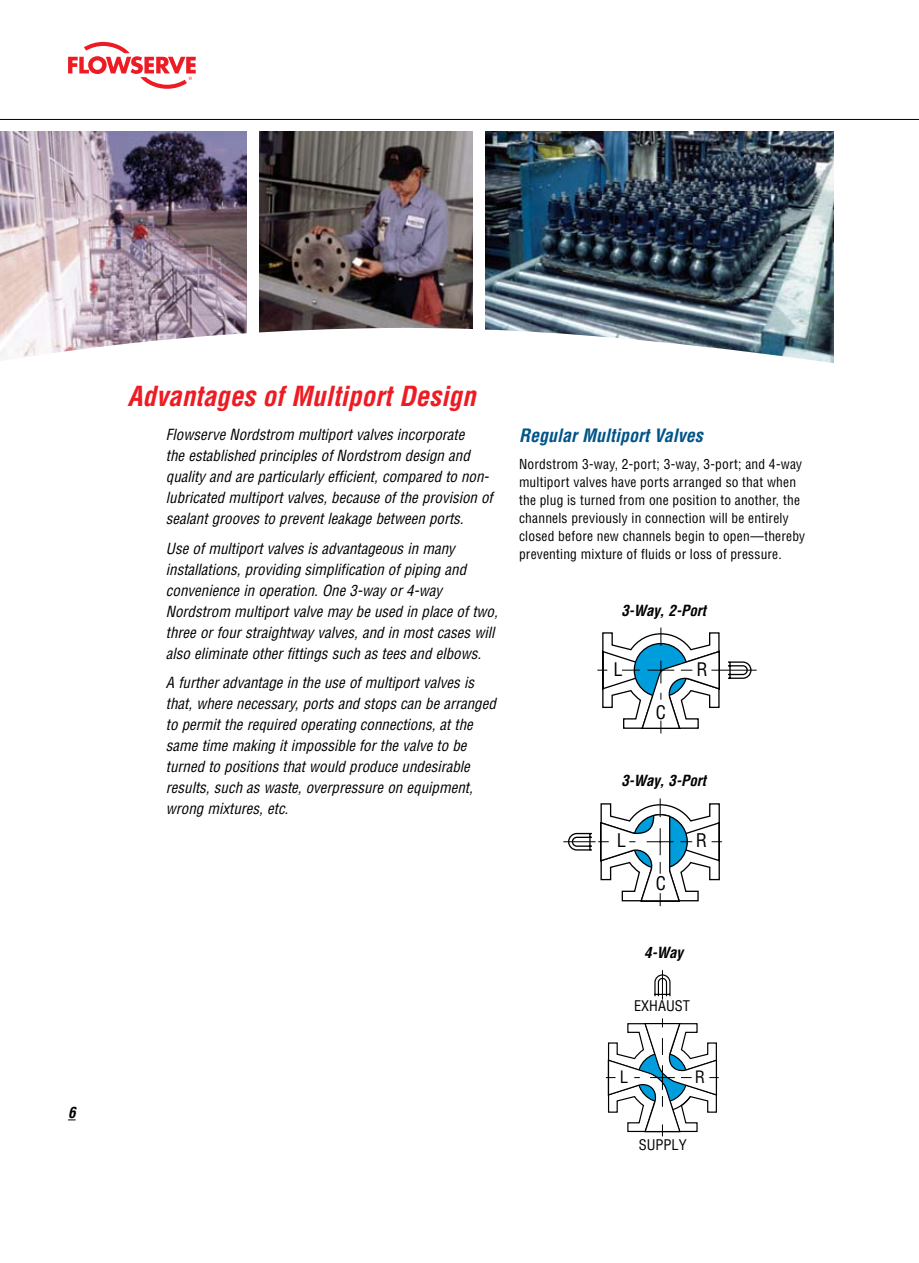
<style>
.page{position:relative;width:919px;height:1263px;background:#fff}
.page>*{position:absolute;margin:0;border:0;box-sizing:border-box;transform-origin:0 0}
.t1{font:italic 700 condensed 27px "Helvetica LT Std";color:#ed1c24}
.t2{font:condensed 18.45px "Helvetica LT Std";color:#000}
.t3{font:condensed 18.3px "Helvetica LT Std";color:#000}
.t4{font:italic 700 condensed 18px "Helvetica LT Std";color:#005488}
.t5{font:condensed 16.65px "Helvetica LT Std";color:#000}
.t6{font:italic condensed 15px/21px "Helvetica LT Std";color:#000}
.t7{font:italic 700 condensed 15px "Helvetica LT Std";color:#000}
.t8{font:condensed 14.4px "Helvetica LT Std";color:#000}
.t9{font:condensed 13.5px/18px "Helvetica LT Std";letter-spacing:.015em;color:#000}
</style>
<div class="page">
<svg style="left:68px;top:42px;width:128px;height:47px"></svg>
<hr style="left:0;top:119px;width:918px;height:1px;background:#000">
<img style="left:485px;top:132px;width:348px;height:192px">
<img style="left:259px;top:132px;width:213px;height:192px">
<img style="left:0;top:132px;width:247px;height:192px">
<img style="left:0;top:324px;width:834px;height:39px">
<hr style="left:711px;top:670px;width:45px;height:1px;background:#000">
<svg style="left:597px;top:628px;width:155px;height:105px"></svg>
<hr style="left:563px;top:841px;width:32px;height:1px;background:#000">
<svg style="left:567px;top:798px;width:154px;height:108px"></svg>
<svg style="left:606px;top:970px;width:112px;height:166px"></svg>
<h1 class="t1" style="left:128px;top:380px;width:349px">Advantages of Multiport Design</h1>
<p class="t6" style="left:166px;top:424px;width:328px">Flowserve Nordstrom multiport valves incorporate<br>the established principles of Nordstrom design and quality and are particularly efficient, compared to non&shy;lubricated multiport valves, because of the provision of sealant grooves to prevent leakage between ports.</p>
<p class="t6" style="left:166px;top:538px;width:333px">Use of multiport valves is advantageous in many installations, providing simplification of piping and convenience in operation. One 3-way or 4-way Nordstrom multiport valve may be used in place of two, three or four straightway valves, and in most cases will also eliminate other fittings such as tees and elbows.</p>
<p class="t6" style="left:166px;top:672px;width:331px">A further advantage in the use of multiport valves is that, where necessary, ports and stops can be arranged to permit the required operating connections, at the same time making it impossible for the valve to be turned to positions that would produce undesirable results, such as waste, overpressure on equipment, wrong mixtures, etc.</p>
<p class="t4" style="left:519px;top:425px;width:185px">Regular Multiport Valves</p>
<p class="t9" style="left:519px;top:455px;width:288px">Nordstrom 3-way, 2-port; 3-way, 3-port; and 4-way multiport valves have ports arranged so that when the plug is turned from one position to another, the channels previously in connection will be entirely closed before new channels begin to open—thereby preventing mixture of fluids or loss of pressure.</p>
<p class="t7" style="left:621px;top:601px;width:86px">3-Way, 2-Port</p>
<p class="t3" style="left:613px;top:658px;width:11px">L</p>
<p class="t3" style="left:696px;top:658px;width:13px">R</p>
<p class="t3" style="left:656px;top:701px;width:12px">C</p>
<p class="t7" style="left:621px;top:772px;width:86px">3-Way, 3-Port</p>
<p class="t2" style="left:616px;top:829px;width:11px">L</p>
<p class="t2" style="left:695px;top:829px;width:13px">R</p>
<p class="t2" style="left:655px;top:871px;width:12px">C</p>
<p class="t7" style="left:644px;top:943px;width:40px">4-Way</p>
<p class="t8" style="left:634px;top:997px;width:57px">EXHAUST</p>
<p class="t5" style="left:619px;top:1066px;width:10px">L</p>
<p class="t5" style="left:694px;top:1066px;width:12px">R</p>
<p class="t8" style="left:639px;top:1135px;width:49px">SUPPLY</p>
</div>
